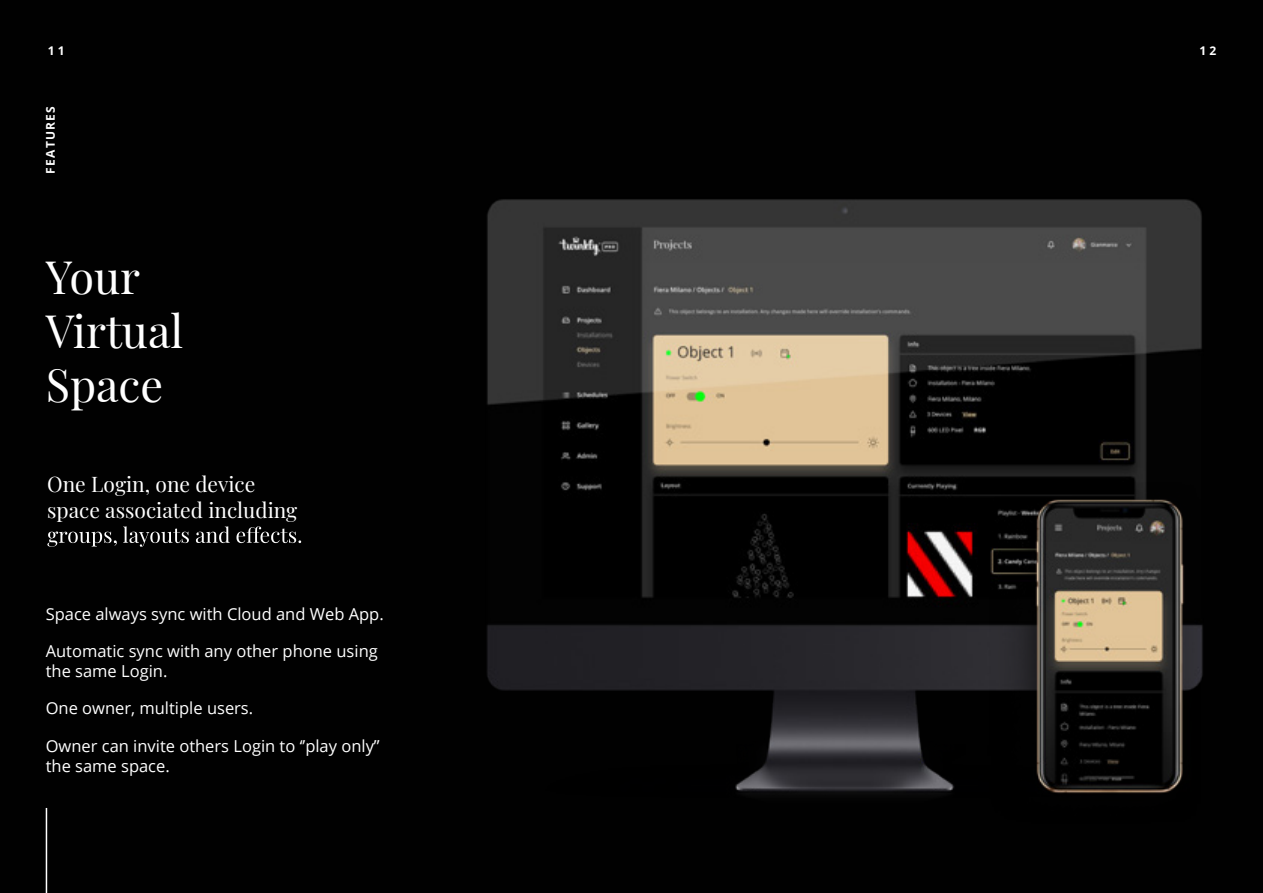
<style>
.page{position:relative;width:1263px;height:893px;background:#010101}
.page>*{position:absolute;margin:0;border:0;box-sizing:border-box;transform-origin:0 0}
.t1{font:45px/54px "Playfair Display";color:#fff}
.t2{font:21px/25.2px "Playfair Display";color:#fff}
.t3{font:16.5px/19.8px "Open Sans";color:#fff}
.t4{font:700 12px "Open Sans";letter-spacing:.1em;color:#fff}
</style>
<div class="page">
<img style="left:487px;top:199px;width:716px;height:595px">
<img style="left:988px;top:480px;width:212px;height:314px">
<svg style="left:47px;top:526px;width:254px;height:21px"></svg>
<hr style="left:46px;top:808px;width:1px;height:85px;background:#fff">
<p class="t4" style="left:48px;top:42px;width:18px">11</p>
<p class="t4" style="left:1199px;top:42px;width:18px">12</p>
<p class="t4" style="left:42px;top:174px;width:69px;rotate:-90deg">FEATURES</p>
<h1 class="t1" style="left:46px;top:246px;width:139px">Your<br>Virtual<br>Space</h1>
<p class="t2" style="left:47px;top:470px;width:252px">One Login, one device space associated including</p>
<p class="t3" style="left:46px;top:603px;width:340px">Space always sync with Cloud and Web App.</p>
<p class="t3" style="left:46px;top:641px;width:334px">Automatic sync with any other phone using the same Login.</p>
<p class="t3" style="left:46px;top:698px;width:209px">One owner, multiple users.</p>
<p class="t3" style="left:46px;top:736px;width:335px">Owner can invite others Login to ‘’play only’’ the same space.</p>
</div>
